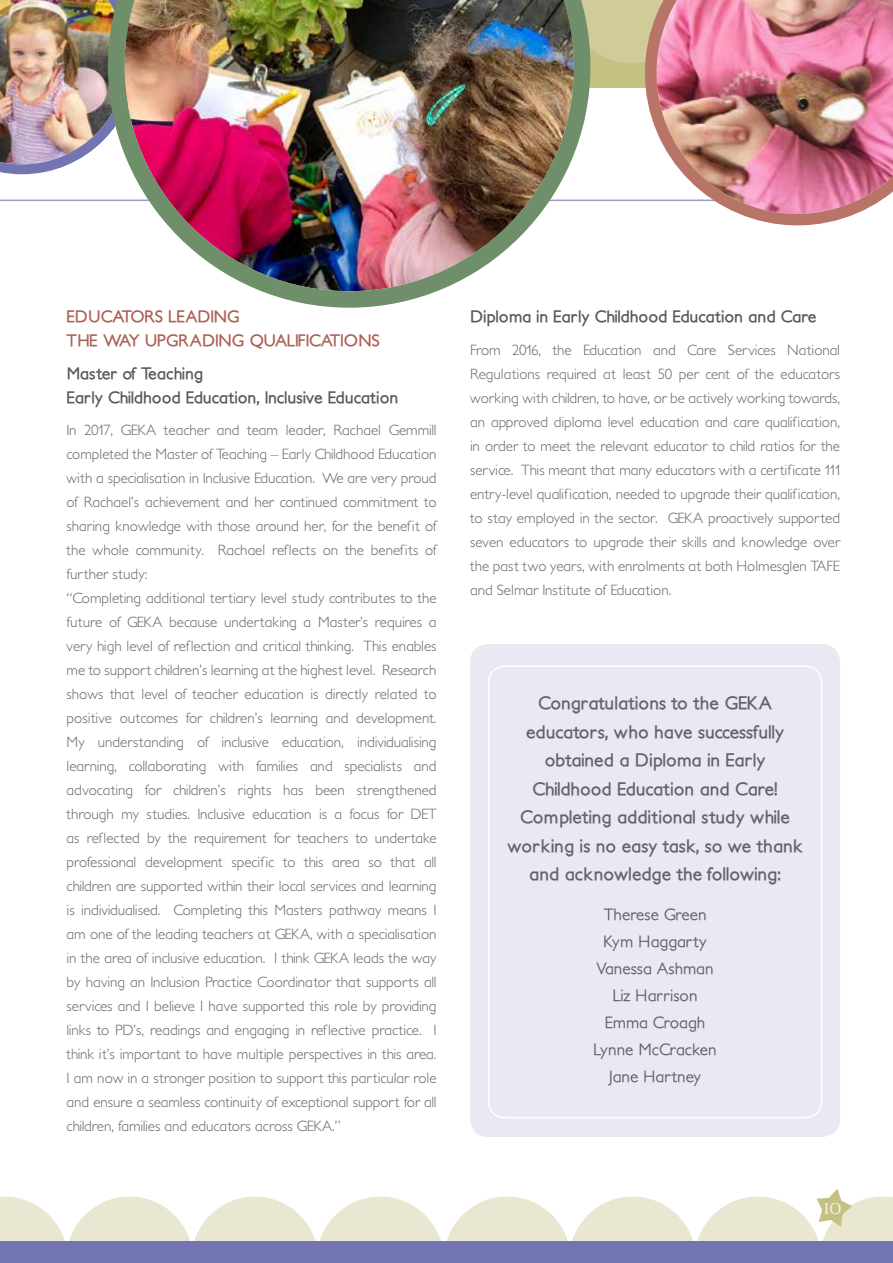
<style>
.page{position:relative;width:893px;height:1263px;background:#fff}
.page>*{position:absolute;margin:0;border:0;box-sizing:border-box;transform-origin:0 0}
.t1{font:700 18px/28.5px "Petita";color:#636466;text-align:center}
.t2{font:18px "Cinzel Decorative";color:#fff}
.t3{font:700 16.5px/24px "Petita";color:#58595b}
.t4{font:500 16.5px/27px "Petita";color:#636466;text-align:center}
.t5{font:700 16.5px/24px "Petita";letter-spacing:-.03em;color:#aa6156}
.t6{font:300 15px/24px "Petita";color:#636466}
</style>
<div class="page">
<img style="left:0;top:0;width:645px;height:174px">
<div style="left:470px;top:644px;width:370px;height:493px;background:#e9e9f4;border-radius:18px"></div>
<hr style="left:0;top:200px;width:840px;height:1px;background:#9998c8">
<img style="left:108px;top:0;width:482px;height:308px">
<img style="left:645px;top:0;width:248px;height:225px">
<div style="left:488px;top:665px;width:334px;height:453px;border:2px solid #fff;border-radius:16px"></div>
<svg style="left:0;top:1189px;width:893px;height:74px"></svg>
<p class="t5" style="left:67px;top:305px;width:315px">EDUCATORS LEADING<br>THE WAY UPGRADING QUALIFICATIONS</p>
<p class="t3" style="left:67px;top:362px;width:333px">Master of Teaching<br>Early Childhood Education, Inclusive Education</p>
<p class="t6" style="left:67px;top:418px;width:371px">In 2017, GEKA teacher and team leader, Rachael Gemmill completed the Master of Teaching – Early Childhood Education with a specialisation in Inclusive Education. We are very proud of Rachael’s achievement and her continued commitment to sharing knowledge with those around her, for the benefit of the whole community. Rachael reflects on the benefits of further study:<br>“Completing additional tertiary level study contributes to the future of GEKA because undertaking a Master’s requires a very high level of reflection and critical thinking. This enables me to support children’s learning at the highest level. Research shows that level of teacher education is directly related to positive outcomes for children’s learning and development.<br>My understanding of inclusive education, individualising learning, collaborating with families and specialists and advocating for children’s rights has been strengthened through my studies. Inclusive education is a focus for DET as reflected by the requirement for teachers to undertake professional development specific to this area so that all children are supported within their local services and learning is individualised. Completing this Masters pathway means I am one of the leading teachers at GEKA, with a specialisation in the area of inclusive education. I think GEKA leads the way by having an Inclusion Practice Coordinator that supports all services and I believe I have supported this role by providing links to PD’s, readings and engaging in reflective practice. I think it’s important to have multiple perspectives in this area.<br>I am now in a stronger position to support this particular role and ensure a seamless continuity of exceptional support for all children, families and educators across GEKA.”</p>
<p class="t3" style="left:470px;top:305px;width:348px">Diploma in Early Childhood Education and Care</p>
<p class="t6" style="left:470px;top:338px;width:371px;text-align:justify">From 2016, the Education and Care Services National Regulations required at least 50 per cent of the educators working with children, to have, or be actively working towards, an approved diploma level education and care qualification, in order to meet the relevant educator to child ratios for the service. This meant that many educators with a certificate 111 entry-level qualification, needed to upgrade their qualification, to stay employed in the sector. GEKA proactively supported seven educators to upgrade their skills and knowledge over the past two years, with enrolments at both Holmesglen TAFE and Selmar Institute of Education.</p>
<p class="t1" style="left:508px;top:689px;width:296px">Congratulations to the GEKA educators, who have successfully obtained a Diploma in Early<br>Childhood Education and Care!<br>Completing additional study while working is no easy task, so we thank and acknowledge the following:</p>
<p class="t4" style="left:594px;top:901px;width:124px">Therese Green<br>Kym Haggarty<br>Vanessa Ashman<br>Liz Harrison<br>Emma Croagh<br>Lynne McCracken<br>Jane Hartney</p>
<p class="t2" style="left:823px;top:1197px;width:20px">10</p>
</div>
